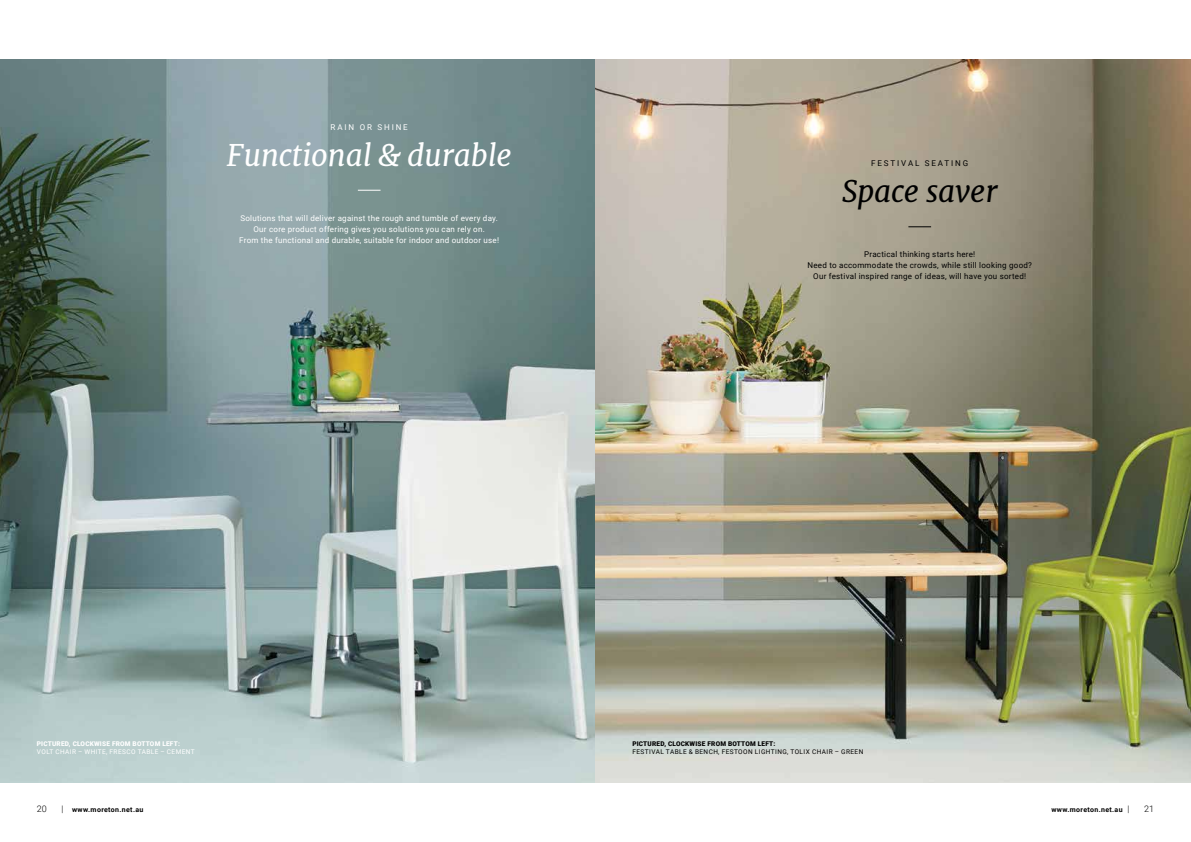
<style>
.page{position:relative;width:1191px;height:842px;background:#fff}
.page>*{position:absolute;margin:0;border:0;box-sizing:border-box;transform-origin:0 0}
.t1{font:italic 30px "Merriweather";letter-spacing:-.01em;color:#fff}
.t2{font:italic 30px "Merriweather";letter-spacing:-.01em;color:#000}
.t3{font:300 9px "Roboto";color:#000}
.t4{font:8px/11px "Roboto";letter-spacing:.03em;color:#fff;text-align:center}
.t5{font:8px/11px "Roboto";letter-spacing:.03em;color:#000;text-align:center}
.t6{font:8px "Roboto";letter-spacing:.235em;color:#000}
.t7{font:8px "Roboto";letter-spacing:.235em;color:#fff}
.t8{font:700 7px "Roboto";letter-spacing:.05em;color:#000}
.t9{font:6.5px "Roboto";letter-spacing:.065em;color:#000}
.t10{font:6.5px "Roboto";letter-spacing:.065em;color:#fff}
.t11{font:900 6.5px "Roboto";letter-spacing:.03em;color:#000}
.t12{font:900 6.5px "Roboto";letter-spacing:.03em;color:#fff}
.s1{font-weight:300;font-size:9px}
</style>
<div class="page">
<img style="left:0;top:60px;width:1191px;height:722px">
<svg style="left:358px;top:190px;width:22px;height:1px"></svg>
<svg style="left:908px;top:226px;width:23px;height:1px"></svg>
<p class="t7" style="left:330px;top:121px;width:79px">RAIN OR SHINE</p>
<h1 class="t1" style="left:227px;top:136px;width:287px">Functional &amp; durable</h1>
<p class="t4" style="left:239px;top:212px;width:261px">Solutions that will deliver against the rough and tumble of every day.<br>Our core product offering gives you solutions you can rely on.<br>From the functional and durable, suitable for indoor and outdoor use!</p>
<p class="t6" style="left:871px;top:158px;width:98px">FESTIVAL SEATING</p>
<h1 class="t2" style="left:842px;top:173px;width:157px">Space saver</h1>
<p class="t5" style="left:807px;top:249px;width:226px">Practical thinking starts here!<br>Need to accommodate the crowds, while still looking good?<br>Our festival inspired range of ideas, will have you sorted!</p>
<p class="t12" style="left:37px;top:739px;width:145px">PICTURED, CLOCKWISE FROM BOTTOM LEFT:</p>
<p class="t10" style="left:37px;top:747px;width:159px">VOLT CHAIR – WHITE, FRESCO TABLE – CEMENT</p>
<p class="t11" style="left:632px;top:739px;width:145px">PICTURED, CLOCKWISE FROM BOTTOM LEFT:</p>
<p class="t9" style="left:632px;top:747px;width:232px">FESTIVAL TABLE &amp; BENCH, FESTOON LIGHTING, TOLIX CHAIR – GREEN</p>
<p class="t3" style="left:37px;top:803px;width:11px">20</p>
<p class="t8" style="left:62px;top:804px;width:83px"><span class="s1">|</span> www.moreton.net.au</p>
<p class="t8" style="left:1051px;top:804px;width:79px">www.moreton.net.au <span class="s1">|</span></p>
<p class="t3" style="left:1144px;top:802px;width:11px">21</p>
</div>
